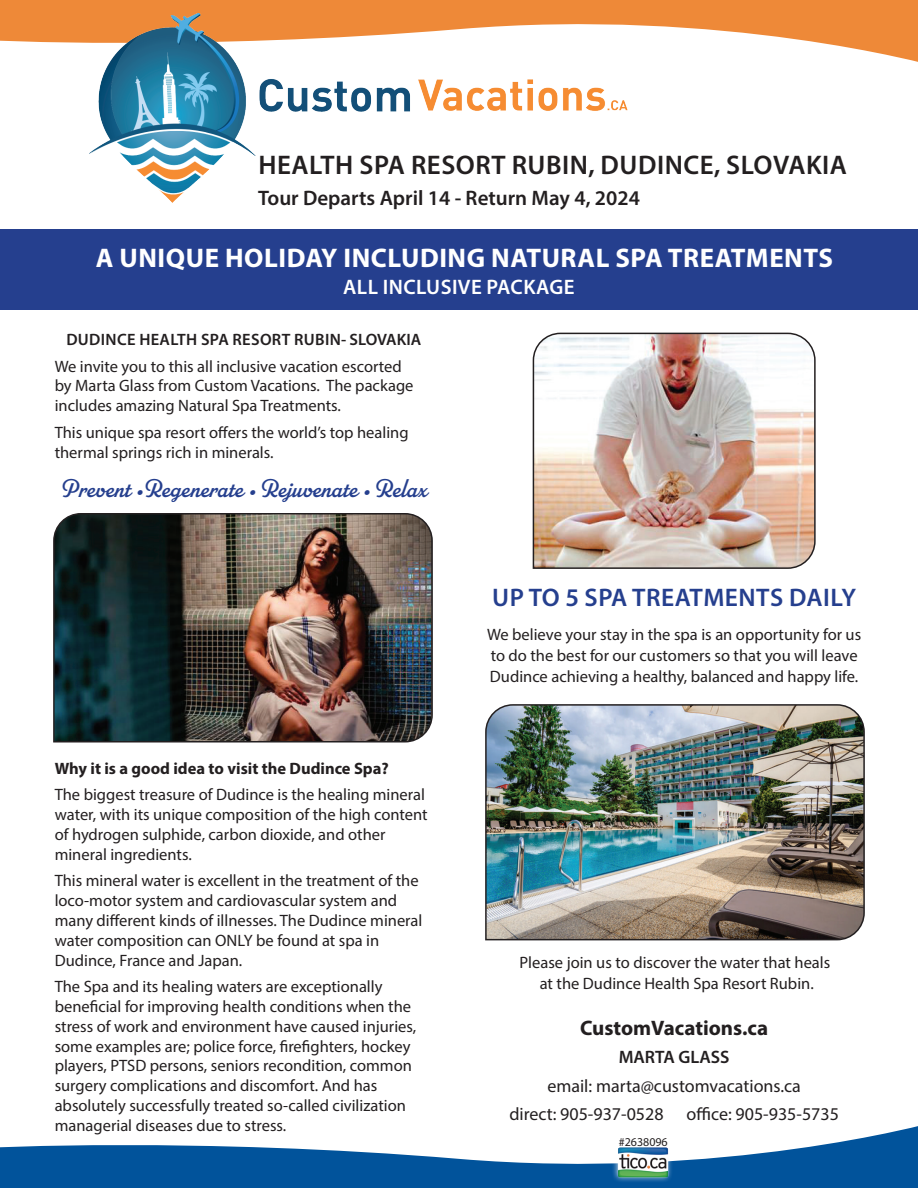
<style>
.page{position:relative;width:918px;height:1188px;background:#fff}
.page>*{position:absolute;margin:0;border:0;box-sizing:border-box;transform-origin:0 0}
.t1{font:700 27px "Myriad Pro";letter-spacing:.02em;color:#fff}
.t2{font:600 27px "Myriad Pro";letter-spacing:.02em;color:#231f20}
.t3{font:25.5px "Parkside";color:#253f8e}
.t4{font:600 25.5px "Myriad Pro";letter-spacing:.02em;color:#253f8e}
.t5{font:600 21px "Myriad Pro";color:#231f20}
.t6{font:600 21px "Myriad Pro";letter-spacing:.02em;color:#fff}
.t7{font:700 21px "Myriad Pro";color:#231f20}
.t8{font:18px/28.3px "Myriad Pro";color:#231f20}
.t9{font:600 18px "Myriad Pro";color:#231f20}
.t10{font:16.5px/19.8px "Myriad Pro";color:#231f20}
.t11{font:700 16.5px "Myriad Pro";color:#231f20}
.t12{font:600 16.5px "Myriad Pro";letter-spacing:.02em;color:#231f20}
.t13{font:12px "Myriad Pro";color:#231f20}
</style>
<div class="page">
<svg style="left:0;top:0;width:918px;height:62px;fill:#ee8938"></svg>
<img style="left:485px;top:704px;width:380px;height:237px">
<img style="left:89px;top:14px;width:548px;height:188px">
<svg style="left:0;top:1126px;width:918px;height:62px;fill:#01539b"></svg>
<div style="left:611px;top:1141px;width:62px;height:42px;background:#fff;opacity:.75"></div>
<img style="left:613px;top:1142px;width:60px;height:41px">
<div style="left:0;top:230px;width:918px;height:80px;background:#253f8e"></div>
<img style="left:532px;top:332px;width:284px;height:237px">
<img style="left:53px;top:513px;width:380px;height:230px">
<h1 class="t2" style="left:258px;top:147px;width:590px">HEALTH SPA RESORT RUBIN, DUDINCE, SLOVAKIA</h1>
<p class="t5" style="left:258px;top:185px;width:383px">Tour Departs April 14 - Return May 4, 2024</p>
<h1 class="t1" style="left:96px;top:240px;width:739px">A UNIQUE HOLIDAY INCLUDING NATURAL SPA TREATMENTS</h1>
<p class="t6" style="left:343px;top:273px;width:233px">ALL INCLUSIVE PACKAGE</p>
<p class="t12" style="left:66px;top:329px;width:356px">DUDINCE HEALTH SPA RESORT RUBIN- SLOVAKIA</p>
<p class="t10" style="left:55px;top:356px;width:360px">We invite you to this all inclusive vacation escorted by Marta Glass from Custom Vacations. The package includes amazing Natural Spa Treatments.</p>
<p class="t10" style="left:55px;top:422px;width:355px">This unique spa resort offers the world’s top healing thermal springs rich in minerals.</p>
<h2 class="t3" style="left:60px;top:473px;width:369px">Prevent •Regenerate • Rejuvenate • Relax</h2>
<p class="t11" style="left:55px;top:758px;width:336px">Why it is a good idea to visit the Dudince Spa?</p>
<p class="t10" style="left:55px;top:785px;width:375px">The biggest treasure of Dudince is the healing mineral water, with its unique composition of the high content of hydrogen sulphide, carbon dioxide, and other mineral ingredients.</p>
<p class="t10" style="left:55px;top:871px;width:369px">This mineral water is excellent in the treatment of the loco-motor system and cardiovascular system and many different kinds of illnesses. The Dudince mineral water composition can ONLY be found at spa in Dudince, France and Japan.</p>
<p class="t10" style="left:55px;top:976px;width:363px">The Spa and its healing waters are exceptionally beneficial for improving health conditions when the stress of work and environment have caused injuries, some examples are; police force, firefighters, hockey players, PTSD persons, seniors recondition, common surgery complications and discomfort. And has absolutely successfully treated so-called civilization managerial diseases due to stress.</p>
<h2 class="t4" style="left:492px;top:581px;width:365px">UP TO 5 SPA TREATMENTS DAILY</h2>
<p class="t10" style="left:487px;top:624px;width:376px;line-height:21px">We believe your stay in the spa is an opportunity for us to do the best for our customers so that you will leave<br>Dudince achieving a healthy, balanced and happy life.</p>
<p class="t10" style="left:520px;top:951px;width:312px;line-height:21px;text-align:center">Please join us to discover the water that heals at the Dudince Health Spa Resort Rubin.</p>
<p class="t7" style="left:580px;top:1014px;width:190px">CustomVacations.ca</p>
<p class="t9" style="left:619px;top:1046px;width:112px">MARTA GLASS</p>
<p class="t8" style="left:509px;top:1071px;width:293px;text-indent:38px">email: marta@customvacations.ca direct: 905-937-0528</p>
<p class="t8" style="left:687px;top:1100px;width:154px">office: 905-935-5735</p>
<p class="t13" style="left:619px;top:1135px;width:51px">#2638096</p>
</div>
